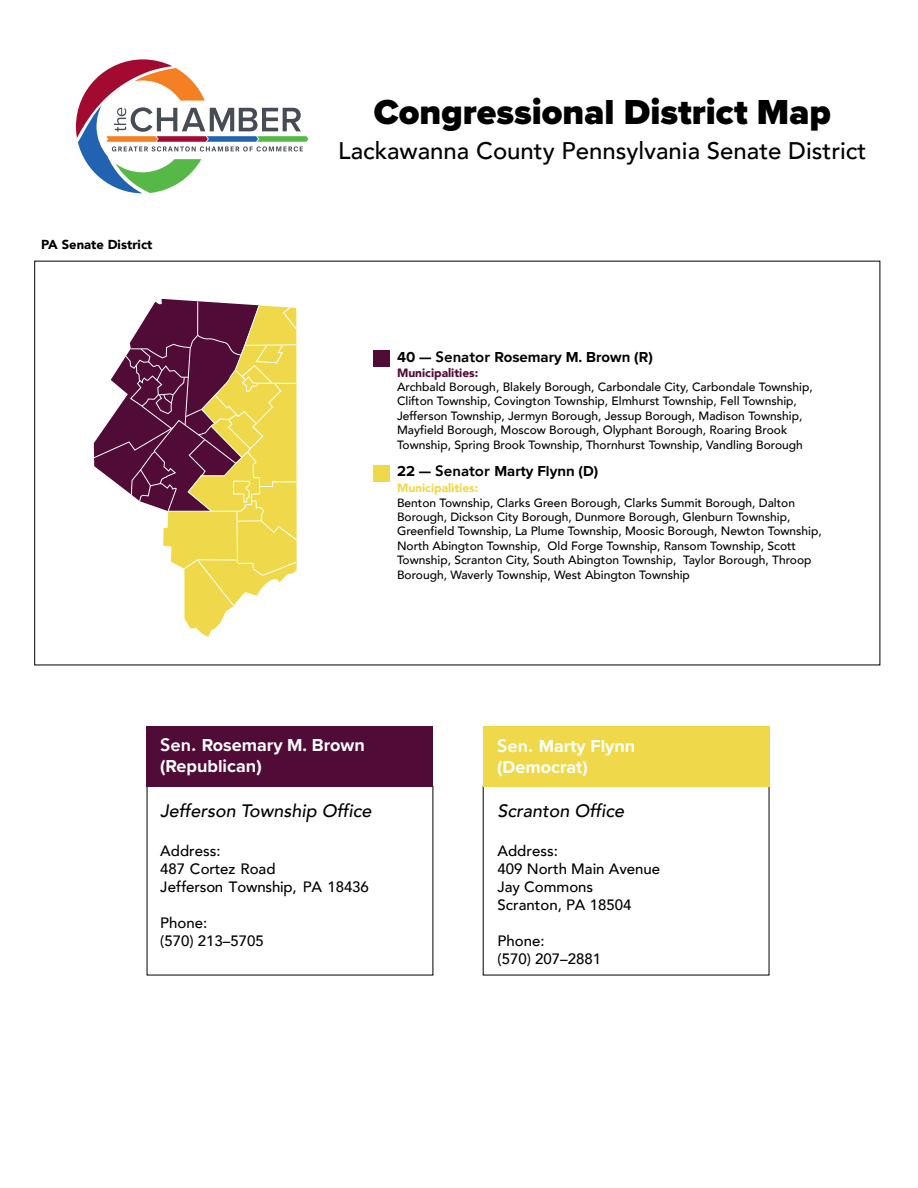
<style>
.page{position:relative;width:918px;height:1188px;background:#fff}
.page>*{position:absolute;margin:0;border:0;box-sizing:border-box;transform-origin:0 0}
.t1{font:900 36px "Proxima Nova";color:#000}
.t2{font:500 24px "Avenir";color:#000}
.t3{font:700 18px/21.6px "Proxima Nova";color:#fff}
.t4{font:italic 500 18px "Avenir";color:#000}
.t5{font:500 15px/18px "Avenir";color:#000}
.t6{font:700 15px "Proxima Nova";color:#000}
.t7{font:900 13.05px "Avenir";color:#000}
.t8{font:500 12px/14.4px "Avenir";color:#000}
.t9{font:900 12px "Avenir";color:#500b36}
.t10{font:900 12px "Avenir";color:#efd94a}
.s1{font-family:"Avenir";font-weight:800}
</style>
<div class="page">
<svg style="left:76px;top:59px;width:232px;height:134px"></svg>
<svg style="left:184px;top:607px;width:49px;height:30px"></svg>
<svg style="left:93px;top:299px;width:204px;height:308px"></svg>
<div style="left:373px;top:350px;width:16px;height:17px;background:#500b36"></div>
<div style="left:373px;top:465px;width:16px;height:16px;background:#efd94a"></div>
<div style="left:147px;top:727px;width:286px;height:60px;background:#500b36"></div>
<div style="left:483px;top:727px;width:286px;height:60px;background:#efd94a"></div>
<h1 class="t1" style="left:374px;top:85px;width:459px">Congressional District Map</h1>
<p class="t7" style="left:41px;top:233px;width:113px">PA Senate District</p>
<h2 class="t2" style="left:338px;top:130px;width:530px">Lackawanna County Pennsylvania Senate District</h2>
<p class="t6" style="left:397px;top:346px;width:257px">40 — <span class="s1">Senator</span> Rosemary M. Brown (R)</p>
<p class="t9" style="left:397px;top:362px;width:83px">Municipalities:</p>
<p class="t8" style="left:397px;top:379px;width:417px">Archbald Borough, Blakely Borough, Carbondale City, Carbondale Township, Clifton Township, Covington Township, Elmhurst Township, Fell Township, Jefferson Township, Jermyn Borough, Jessup Borough, Madison Township, Mayfield Borough, Moscow Borough, Olyphant Borough, Roaring Brook Township, Spring Brook Township, Thornhurst Township, Vandling Borough</p>
<p class="t10" style="left:397px;top:478px;width:83px">Municipalities:</p>
<p class="t8" style="left:397px;top:495px;width:426px">Benton Township, Clarks Green Borough, Clarks Summit Borough, Dalton Borough, Dickson City Borough, Dunmore Borough, Glenburn Township, Greenfield Township, La Plume Township, Moosic Borough, Newton Township, North Abington Township, Old Forge Township, Ransom Township, Scott Township, Scranton City, South Abington Township, Taylor Borough, Throop Borough, Waverly Township, West Abington Township</p>
<p class="t6" style="left:397px;top:460px;width:203px">22 — <span class="s1">Senator</span> Marty Flynn (D)</p>
<h3 class="t3" style="left:160px;top:733px;width:206px"><span class="s1">Sen.</span> Rosemary M. Brown (Republican)</h3>
<h3 class="t4" style="left:160px;top:800px;width:213px">Jefferson Township Office</h3>
<p class="t5" style="left:160px;top:841px;width:210px">Address:<br>487 Cortez Road<br>Jefferson Township, PA 18436</p>
<p class="t5" style="left:160px;top:913px;width:105px">Phone:<br>(570) 213–5705</p>
<h3 class="t3" style="left:497px;top:735px;width:140px"><span class="s1">Sen.</span> Marty Flynn (Democrat)</h3>
<h3 class="t4" style="left:498px;top:800px;width:128px">Scranton Office</h3>
<p class="t5" style="left:498px;top:841px;width:164px">Address:<br>409 North Main Avenue<br>Jay Commons<br>Scranton, PA 18504</p>
<p class="t5" style="left:498px;top:931px;width:105px">Phone:<br>(570) 207–2881</p>
</div>
